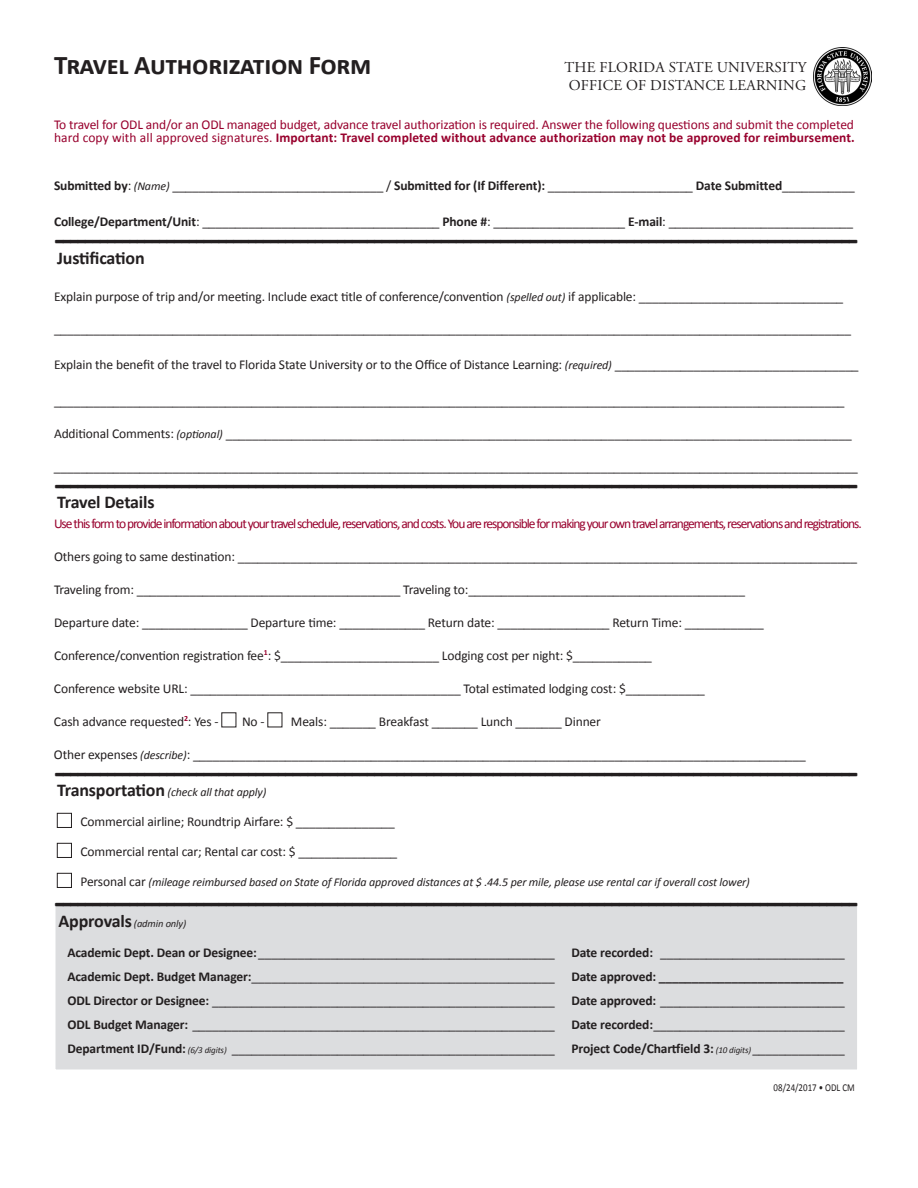
<style>
.page{position:relative;width:918px;height:1188px;background:#fff}
.page>*{position:absolute;margin:0;border:0;box-sizing:border-box;transform-origin:0 0}
.t1{font:700 36px "Calibri";color:#231f20}
.t2{font:700 27px "Calibri";letter-spacing:-.01em;color:#231f20}
.t3{font:700 18px "Calibri";letter-spacing:-.015em;color:#231f20}
.t4{font:15px "Adobe Garamond Pro";letter-spacing:.015em;color:#231f20}
.t5{font:13.5px/24px "Calibri";letter-spacing:-.01em;color:#231f20;text-align:justify}
.t6{font:13.5px/13.5px "Calibri";letter-spacing:-.01em;color:#98012d}
.t7{font:13.5px "Calibri";letter-spacing:-.075em;color:#98012d}
.t8{font:italic 12px "Calibri";letter-spacing:-.01em;color:#231f20}
.t9{font:italic 10.5px "Calibri";letter-spacing:-.01em;color:#231f20}
.t10{font:10.5px "Calibri";color:#231f20;scale:.85 1}
.s1{font-weight:700}
.s2{font-style:italic;font-size:12px}
.s3{font-weight:700;font-style:normal;font-size:18px}
.s4{font-style:normal;font-size:13.5px}
.s5{font-style:italic;font-size:9px}
</style>
<div class="page">
<div style="left:54px;top:901px;width:805px;height:170px;background:#dcdddf;border:2px solid #fff"></div>
<div style="left:57px;top:813px;width:15px;height:15px;border:1px solid #231f20"></div>
<div style="left:57px;top:843px;width:15px;height:15px;border:1px solid #231f20"></div>
<div style="left:57px;top:873px;width:15px;height:15px;border:1px solid #231f20"></div>
<img style="left:813px;top:47px;width:59px;height:59px">
<p class="t2" style="left:54px;top:49px;width:319px">Travel Authorization Form</p>
<p class="t4" style="left:564px;top:58px;width:243px">THE FLORIDA STATE UNIVERSITY</p>
<p class="t4" style="left:569px;top:76px;width:239px">OFFICE OF DISTANCE LEARNING</p>
<p class="t6" style="left:54px;top:117px;width:802px">To travel for ODL and/or an ODL managed budget, advance travel authorization is required. Answer the following questions and submit the completed hard copy with all approved signatures. <span class="s1">Important: Travel completed without advance authorization may not be approved for reimbursement.</span></p>
<p class="t5" style="left:54px;top:173px;width:802px"><span class="s1">Submi</span><span class="s1">tt</span><span class="s1">ed by</span>: <span class="s2">(Name)</span> ________________________________ / <span class="s1">Submitted for (If Different):</span> ______________________ <span class="s1">Date Submi</span><span class="s1">tt</span><span class="s1">ed</span>___________</p>
<p class="t5" style="left:54px;top:209px;width:801px"><span class="s1">College/Department/Unit</span>: ____________________________________ <span class="s1">Phone #</span>: ____________________ <span class="s1">E-mail</span>: ____________________________</p>
<p class="t1" style="left:54px;top:216px;width:806px">------------------------------------------------------------------------------------------------------------</p>
<p class="t3" style="left:57px;top:247px;width:89px">Justification</p>
<p class="t5" style="left:54px;top:284px;width:791px">Explain purpose of trip and/or meeting. Include exact title of conference/convention <span class="s2">(spelled out)</span> if applicable: _______________________________</p>
<p class="t5" style="left:54px;top:316px;width:799px">_________________________________________________________________________________________________________________________</p>
<p class="t5" style="left:54px;top:352px;width:806px">Explain the benefit of the travel to Florida State University or to the Office of Distance Learning: <span class="s2">(required)</span> _____________________________________</p>
<p class="t5" style="left:54px;top:388px;width:792px">________________________________________________________________________________________________________________________</p>
<p class="t5" style="left:54px;top:421px;width:799px">Additional Comments: <span class="s2">(optional)</span> _______________________________________________________________________________________________</p>
<p class="t5" style="left:54px;top:454px;width:805px">__________________________________________________________________________________________________________________________</p>
<p class="t1" style="left:54px;top:461px;width:806px">------------------------------------------------------------------------------------------------------------</p>
<p class="t3" style="left:57px;top:491px;width:99px">Travel Details</p>
<p class="t7" style="left:54px;top:515px;width:809px">Use this form to provide information about your travel schedule, reservations, and costs. You are responsible for making your own travel arrangements, reservations and registrations.</p>
<p class="t5" style="left:54px;top:544px;width:805px">Others going to same destination: ______________________________________________________________________________________________</p>
<p class="t5" style="left:54px;top:577px;width:693px">Traveling from: ________________________________________ Traveling to:__________________________________________</p>
<p class="t5" style="left:54px;top:610px;width:711px">Departure date: ________________ Departure time: _____________ Return date: _________________ Return Time: ____________</p>
<p class="t5" style="left:54px;top:643px;width:600px">Conference/convention registration fee<sup>1</sup>: $________________________ Lodging cost per night: $____________</p>
<p class="t5" style="left:54px;top:676px;width:652px">Conference website URL: _________________________________________ Total estimated lodging cost: $____________</p>
<p class="t5" style="left:54px;top:709px;width:166px">Cash advance requested<sup>2</sup>: Yes -</p>
<p class="t5" style="left:242px;top:709px;width:24px">No -</p>
<p class="t5" style="left:291px;top:709px;width:311px">Meals: _______ Breakfast _______ Lunch _______ Dinner</p>
<p class="t5" style="left:54px;top:742px;width:753px">Other expenses <span class="s2">(describe)</span>: _____________________________________________________________________________________________</p>
<p class="t1" style="left:54px;top:749px;width:806px">------------------------------------------------------------------------------------------------------------</p>
<p class="t8" style="left:57px;top:785px;width:211px"><span class="s3">Transportation</span> (check all that apply)</p>
<p class="t5" style="left:80px;top:809px;width:316px">Commercial airline; Roundtrip Airfare: $ _______________</p>
<p class="t5" style="left:80px;top:839px;width:318px">Commercial rental car; Rental car cost: $ _______________</p>
<p class="t8" style="left:80px;top:875px;width:671px"><span class="s4">Personal car</span> (mileage reimbursed based on State of Florida approved distances at $ .44.5 per mile, please use rental car if overall cost lower)</p>
<p class="t1" style="left:54px;top:879px;width:806px">------------------------------------------------------------------------------------------------------------</p>
<p class="t9" style="left:59px;top:917px;width:129px"><span class="s3">Approvals</span> (admin only)</p>
<p class="t5" style="left:67px;top:940px;width:779px"><span class="s1">Academic Dept. Dean or Designee:</span>_____________________________________________ <span class="s1">Date recorded:</span> ____________________________ <span class="s1">Academic Dept. Budget Manager:</span>______________________________________________ <span class="s1">Date approved: ____________________________ ODL Director or Designee:</span> ____________________________________________________ <span class="s1">Date approved:</span> ____________________________ <span class="s1">ODL Budget Manager:</span> _______________________________________________________ <span class="s1">Date recorded:</span>_____________________________ <span class="s1">Department ID/Fund:</span> <span class="s5">(6/3 digits)</span> _________________________________________________ <span class="s1">Project Code/Chartfield 3:</span> <span class="s5">(10 digits)</span>______________</p>
<p class="t10" style="left:774px;top:1081px;width:97px">08/24/2017 • ODL CM</p>
</div>
